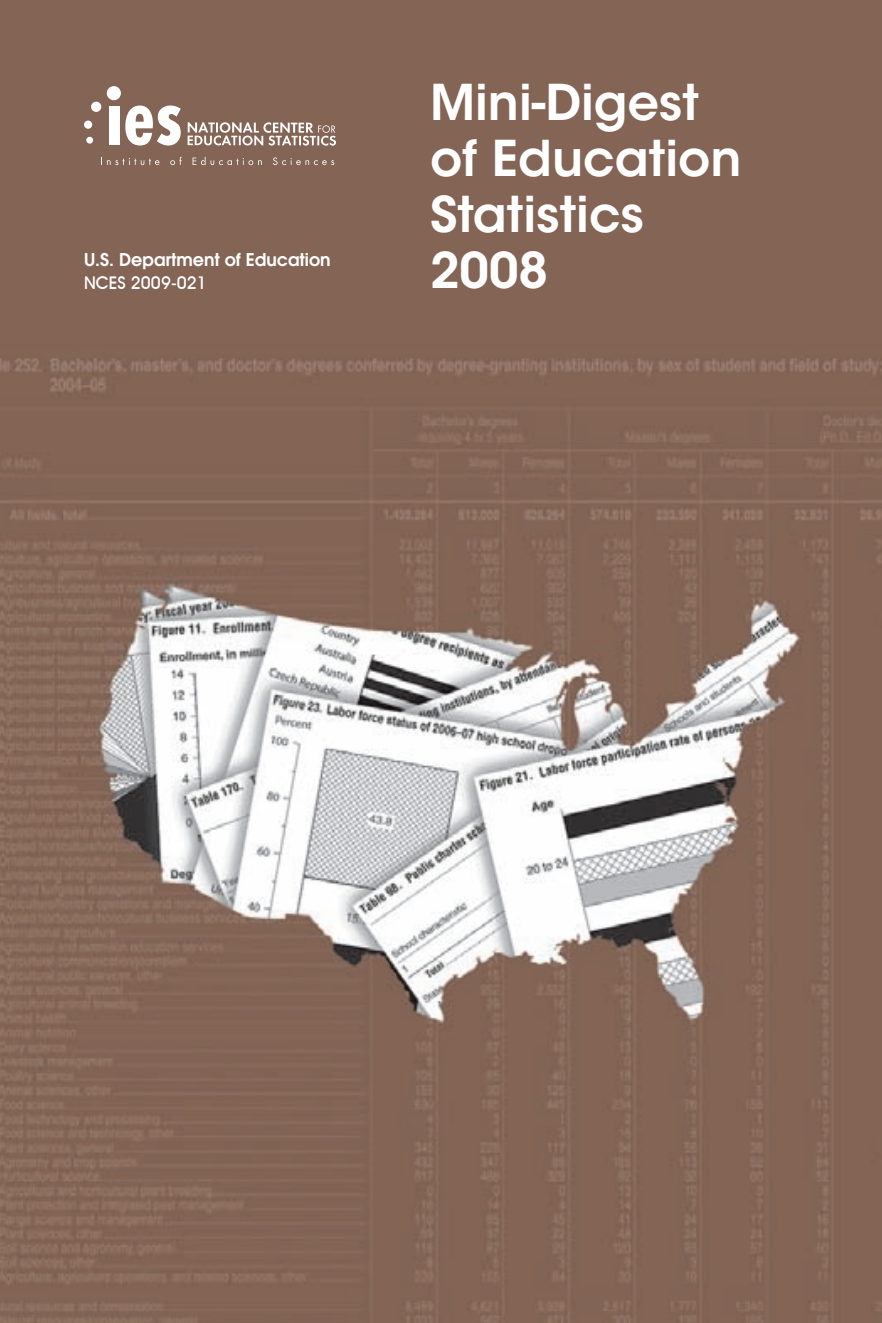
<style>
.page{position:relative;width:882px;height:1323px;background:#fff}
.page>*{position:absolute;margin:0;border:0;box-sizing:border-box;transform-origin:0 0}
.t1{font:600 49px/56px "ITC Avant Garde Std";color:#fff}
.t2{font:600 17.5px "Avant Garde";color:#fff}
.t3{font:500 17.5px "Avant Garde IT Cby BT";color:#fff}
</style>
<div class="page">
<img style="left:0;top:0;width:882px;height:1323px">
<div style="left:91px;top:102px;width:10px;height:10px;background:#fff;border-radius:50%"></div>
<div style="left:84px;top:121px;width:8px;height:8px;background:#fff;border-radius:50%"></div>
<div style="left:86px;top:137px;width:7px;height:7px;background:#fff;border-radius:50%"></div>
<div style="left:107px;top:86px;width:14px;height:14px;background:#fff;border-radius:50%"></div>
<div style="left:109px;top:106px;width:11px;height:39px;background:#fff"></div>
<svg style="left:125px;top:106px;width:56px;height:40px"></svg>
<svg style="left:188px;top:122px;width:148px;height:24px"></svg>
<svg style="left:101px;top:158px;width:58px;height:7px"></svg>
<svg style="left:170px;top:157px;width:12px;height:8px"></svg>
<svg style="left:193px;top:157px;width:69px;height:8px"></svg>
<svg style="left:273px;top:157px;width:61px;height:8px"></svg>
<p class="t2" style="left:84px;top:248px;width:248px">U.S. Department of Education</p>
<p class="t3" style="left:84px;top:272px;width:124px">NCES 2009-021</p>
<p class="t1" style="left:430px;top:74px;width:313px">Mini-Digest of Education<br>Statistics<br>2008</p>
</div>
